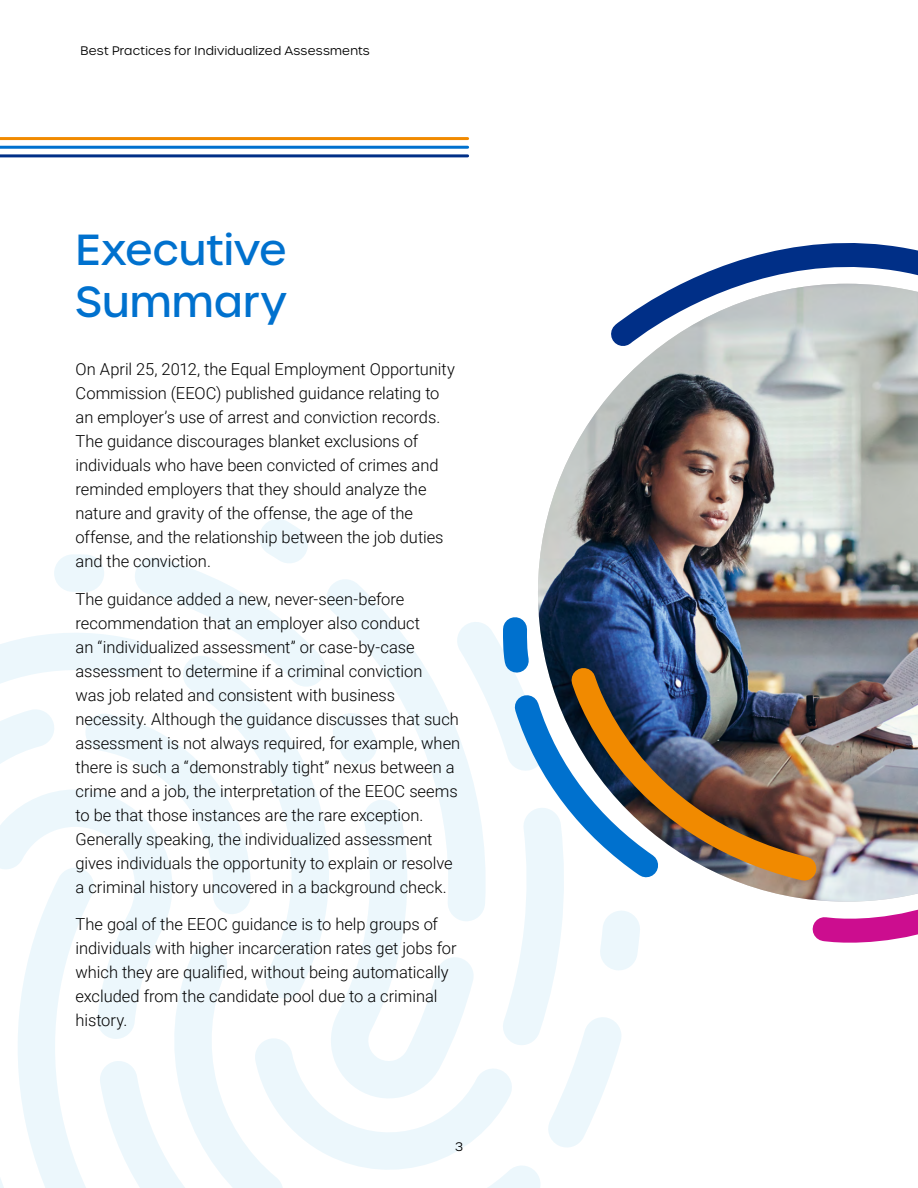
<style>
.page{position:relative;width:918px;height:1188px;background:#fff}
.page>*{position:absolute;margin:0;border:0;box-sizing:border-box;transform-origin:0 0}
.t1{font:500 42px/52.5px "Urbane";color:#0071ce}
.t2{font:300 16.5px/24px "Roboto";letter-spacing:-.005em;color:#000}
.t3{font:300 12px "Urbane";letter-spacing:.02em;color:#000}
</style>
<div class="page">
<svg style="left:0;top:558px;width:640px;height:630px"></svg>
<svg style="left:325px;top:577px;width:163px;height:345px"></svg>
<svg style="left:0;top:915px;width:9px;height:125px"></svg>
<svg style="left:257px;top:519px;width:54px;height:47px"></svg>
<svg style="left:184px;top:1037px;width:331px;height:151px"></svg>
<svg style="left:184px;top:653px;width:152px;height:348px"></svg>
<svg style="left:454px;top:619px;width:37px;height:154px"></svg>
<svg style="left:54px;top:554px;width:51px;height:38px"></svg>
<svg style="left:546px;top:1015px;width:78px;height:135px"></svg>
<svg style="left:0;top:630px;width:252px;height:285px"></svg>
<svg style="left:9px;top:865px;width:175px;height:323px"></svg>
<img style="left:538px;top:408px;width:380px;height:494px">
<hr style="left:0;top:137px;width:468px;height:3px;background:#f18a00">
<hr style="left:0;top:146px;width:468px;height:3px;background:#0071ce">
<hr style="left:0;top:154px;width:468px;height:3px;background:#002f87">
<svg style="left:599px;top:243px;width:319px;height:198px"></svg>
<svg style="left:491px;top:605px;width:189px;height:294px"></svg>
<img style="left:801px;top:775px;width:117px;height:168px">
<img style="left:560px;top:656px;width:273px;height:242px">
<p class="t3" style="left:81px;top:43px;width:291px">Best Practices for Individualized Assessments</p>
<h1 class="t1" style="left:76px;top:223px;width:213px">Executive<br>Summary</h1>
<p class="t2" style="left:76px;top:357px;width:381px">On April 25, 2012, the Equal Employment Opportunity Commission (EEOC) published guidance relating to an employer’s use of arrest and conviction records.<br>The guidance discourages blanket exclusions of individuals who have been convicted of crimes and reminded employers that they should analyze the nature and gravity of the offense, the age of the offense, and the relationship between the job duties and the conviction.</p>
<p class="t2" style="left:76px;top:586px;width:386px">The guidance added a new, never-seen-before recommendation that an employer also conduct<br>an “individualized assessment” or case-by-case assessment to determine if a criminal conviction<br>was job related and consistent with business necessity. Although the guidance discusses that such assessment is not always required, for example, when there is such a “demonstrably tight” nexus between a crime and a job, the interpretation of the EEOC seems to be that those instances are the rare exception.<br>Generally speaking, the individualized assessment gives individuals the opportunity to explain or resolve a criminal history uncovered in a background check.</p>
<p class="t2" style="left:76px;top:912px;width:383px">The goal of the EEOC guidance is to help groups of individuals with higher incarceration rates get jobs for which they are qualified, without being automatically excluded from the candidate pool due to a criminal history.</p>
<p class="t3" style="left:455px;top:1139px;width:9px">3</p>
</div>
